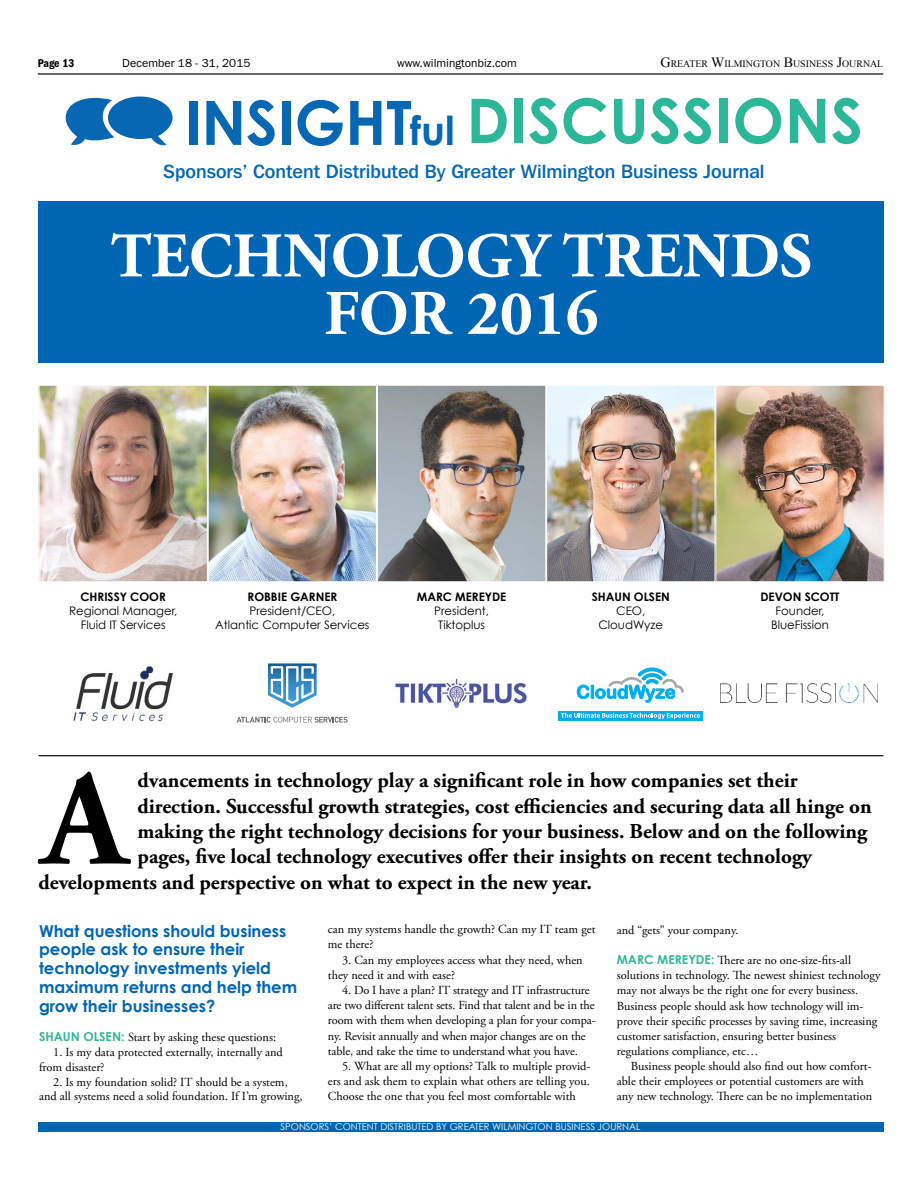
<style>
.page{position:relative;width:918px;height:1188px;background:#fff}
.page>*{position:absolute;margin:0;border:0;box-sizing:border-box;transform-origin:0 0}
.t1{font:700 135.9px "Adobe Garamond Pro";color:#000}
.t2{font:700 63.45px/57.4px "Adobe Garamond";color:#fff;text-align:center}
.t3{font:700 61.5px "Century Gothic";letter-spacing:.01em;color:#2db799}
.t4{font:700 21.15px "Adobe Garamond Pro";color:#000}
.t5{font:500 19.05px "Franklin Gothic IT Cby BT";color:#0767b2}
.t6{font:700 16.5px/18.8px "Century Gothic";color:#0066b3}
.t7{font:12.3px/15.1px "Adobe Garamond Pro";color:#000}
.t8{font:11.7px/14.1px "Century Gothic";color:#000;text-align:center}
.t9{font:700 11.7px "Century Gothic";color:#000}
.t10{font:11.7px "ITC Franklin Gothic Std";color:#000}
.t11{font:11.7px "ITC Franklin Gothic Std Dm Cd";letter-spacing:-.015em;color:#000}
.t12{font:9.9px "Times New Roman";color:#000}
.t13{font:9.45px "Century Gothic";color:#fff}
.s1{font-size:14.1px}
.s2{font-size:39.9px;color:#0767b2}
.s3{font-family:"Century Gothic";font-weight:700;color:#32b798}
</style>
<div class="page">
<hr style="left:38px;top:73px;width:845px;height:2px;background:#000">
<div style="left:189px;top:101px;width:8px;height:44px;background:#0767b2"></div>
<svg style="left:206px;top:101px;width:35px;height:44px"></svg>
<svg style="left:247px;top:100px;width:28px;height:46px"></svg>
<div style="left:282px;top:101px;width:8px;height:44px;background:#0767b2"></div>
<svg style="left:298px;top:100px;width:45px;height:46px"></svg>
<svg style="left:350px;top:101px;width:31px;height:44px"></svg>
<svg style="left:387px;top:101px;width:24px;height:44px"></svg>
<svg style="left:65px;top:96px;width:108px;height:50px"></svg>
<div style="left:39px;top:201px;width:845px;height:162px;background:#0066b3"></div>
<img style="left:40px;top:387px;width:843px;height:193px">
<div style="left:208px;top:385px;width:169px;height:197px;border:1px solid #fff"></div>
<div style="left:38px;top:385px;width:170px;height:197px;border:1px solid #fff"></div>
<div style="left:377px;top:385px;width:169px;height:197px;border:1px solid #fff"></div>
<div style="left:715px;top:385px;width:170px;height:197px;border:1px solid #fff"></div>
<img style="left:73px;top:665px;width:100px;height:57px">
<hr style="left:39px;top:755px;width:844px;height:1px;background:#000">
<div style="left:546px;top:385px;width:170px;height:197px;border:1px solid #fff"></div>
<svg style="left:237px;top:717px;width:111px;height:6px"></svg>
<svg style="left:268px;top:663px;width:49px;height:45px"></svg>
<img style="left:395px;top:678px;width:133px;height:30px">
<svg style="left:577px;top:684px;width:12px;height:15px"></svg>
<div style="left:591px;top:685px;width:3px;height:14px;border:1px solid #00aeef"></div>
<svg style="left:595px;top:667px;width:89px;height:36px"></svg>
<div style="left:558px;top:711px;width:145px;height:10px;background:#00aeef"></div>
<svg style="left:561px;top:713px;width:139px;height:6px"></svg>
<img style="left:720px;top:683px;width:157px;height:20px">
<div style="left:38px;top:1122px;width:845px;height:9px;background:#0066b3"></div>
<p class="t11" style="left:38px;top:56px;width:38px">Page 13</p>
<p class="t10" style="left:122px;top:56px;width:130px">December 18 - 31, 2015</p>
<p class="t10" style="left:397px;top:56px;width:121px">www.wilmingtonbiz.com</p>
<p class="t12" style="left:661px;top:57px;width:224px"><span class="s1">G</span>REATER <span class="s1">W</span>ILMINGTON <span class="s1">B</span>USINESS <span class="s1">J</span>OURNAL</p>
<h3 class="t3" style="left:410px;top:82px;width:454px"><span class="s2">ful</span> DISCUSSIONS</h3>
<h3 class="t5" style="left:163px;top:160px;width:603px">Sponsors’ Content Distributed By Greater Wilmington Business Journal</h3>
<h2 class="t2" style="left:111px;top:229px;width:703px">TECHNOLOGY TRENDS<br>FOR 2016</h2>
<p class="t9" style="left:80px;top:589px;width:87px">CHRISSY COOR</p>
<p class="t8" style="left:69px;top:603px;width:110px">Regional Manager,<br>Fluid IT Services</p>
<p class="t9" style="left:248px;top:589px;width:91px">ROBBIE GARNER</p>
<p class="t8" style="left:215px;top:603px;width:156px">President/CEO,<br>Atlantic Computer Services</p>
<p class="t9" style="left:417px;top:589px;width:91px">MARC MEREYDE</p>
<p class="t8" style="left:434px;top:603px;width:56px">President,<br>Tiktoplus</p>
<p class="t9" style="left:592px;top:589px;width:79px">SHAUN OLSEN</p>
<p class="t8" style="left:598px;top:603px;width:66px">CEO,<br>CloudWyze</p>
<p class="t9" style="left:760px;top:589px;width:81px">DEVON SCOTT</p>
<p class="t8" style="left:771px;top:603px;width:59px">Founder,<br>BlueFission</p>
<h1 class="t1" style="left:42px;top:741px;width:86px">A</h1>
<h3 class="t4" style="left:138px;top:768px;width:662px">dvancements in technology play a significant role in how companies set their</h3>
<h3 class="t4" style="left:138px;top:794px;width:736px">direction. Successful growth strategies, cost efficiencies and securing data all hinge on</h3>
<h3 class="t4" style="left:138px;top:819px;width:731px">making the right technology decisions for your business. Below and on the following</h3>
<h3 class="t4" style="left:138px;top:844px;width:676px">pages, five local technology executives offer their insights on recent technology</h3>
<h3 class="t4" style="left:39px;top:870px;width:555px">developments and perspective on what to expect in the new year.</h3>
<h3 class="t6" style="left:39px;top:921px;width:260px">What questions should business people ask to ensure their technology investments yield maximum returns and help them grow their businesses?</h3>
<p class="t7" style="left:39px;top:1030px;width:239px"><span class="s3">SHAUN OLSEN:</span> Start by asking these questions:</p>
<p class="t7" style="left:39px;top:1045px;width:245px;text-indent:14px">1. Is my data protected externally, internally and from disaster?</p>
<p class="t7" style="left:39px;top:1075px;width:265px;text-align:center">2. Is my foundation solid? IT should be a system,<br>and all systems need a solid foundation. If I’m growing,</p>
<p class="t7" style="left:328px;top:922px;width:269px">can my systems handle the growth? Can my IT team get me there?</p>
<p class="t7" style="left:328px;top:953px;width:256px;text-indent:14px">3. Can my employees access what they need, when they need it and with ease?</p>
<p class="t7" style="left:328px;top:983px;width:269px;text-indent:14px">4. Do I have a plan? IT strategy and IT infrastructure are two different talent sets. Find that talent and be in the room with them when developing a plan for your compa&shy;ny. Revisit annually and when major changes are on the table, and take the time to understand what you have.</p>
<p class="t7" style="left:328px;top:1059px;width:264px;text-align:justify;text-indent:14px">5. What are all my options? Talk to multiple provid&shy;ers and ask them to explain what others are telling you.<br>Choose the one that you feel most comfortable with</p>
<p class="t7" style="left:617px;top:923px;width:123px">and “gets” your company.</p>
<p class="t7" style="left:617px;top:953px;width:265px"><span class="s3">MARC MEREYDE:</span> There are no one-size-fits-all solutions in technology. The newest shiniest technology may not always be the right one for every business.<br>Business people should ask how technology will im&shy;prove their specific processes by saving time, increasing customer satisfaction, ensuring better business regulations compliance, etc…</p>
<p class="t7" style="left:617px;top:1059px;width:257px;text-indent:14px">Business people should also find out how comfort&shy;able their employees or potential customers are with any new technology. There can be no implementation</p>
<p class="t13" style="left:281px;top:1121px;width:361px">SPONSORS’ CONTENT DISTRIBUTED BY GREATER WILMINGTON BUSINESS JOURNAL</p>
</div>
